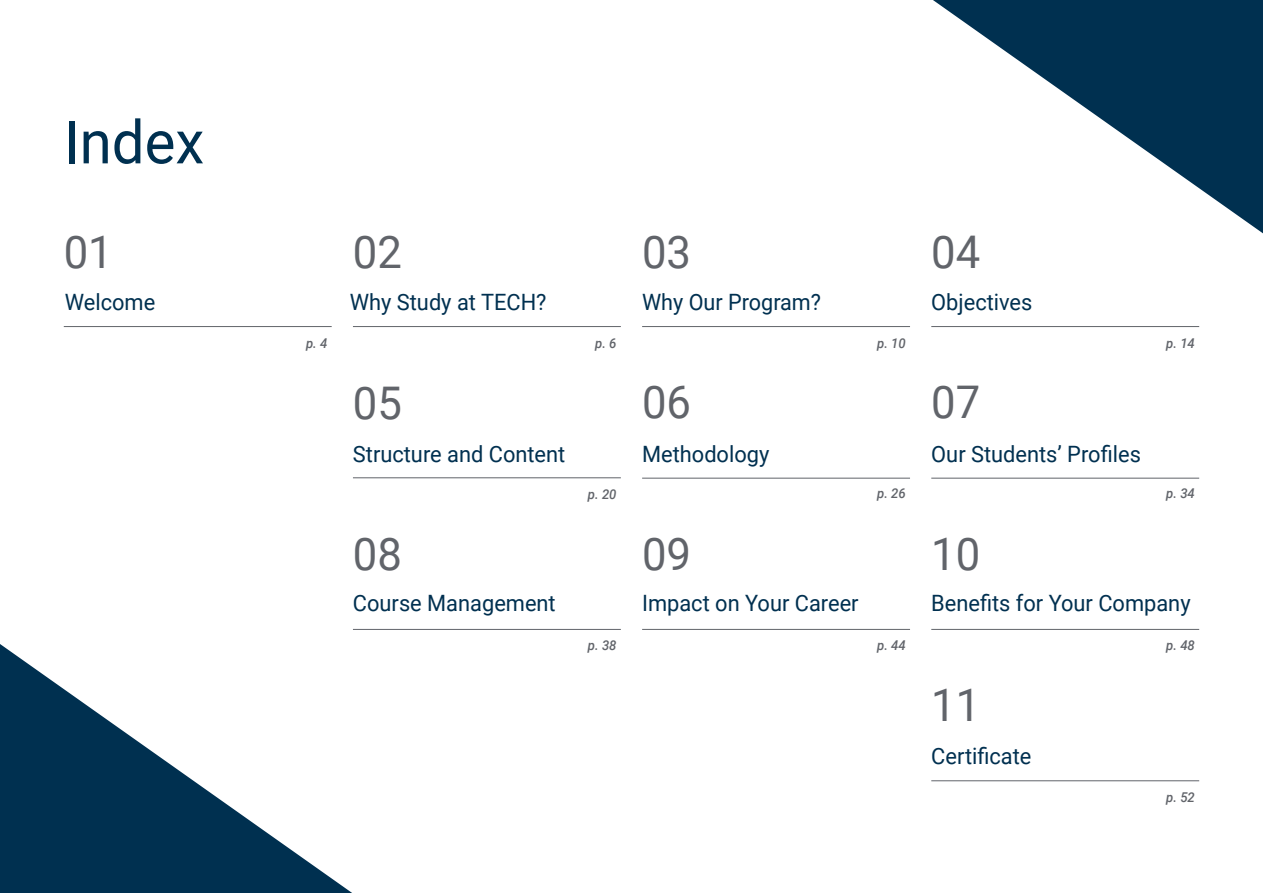
<style>
.page{position:relative;width:1263px;height:893px;background:#fff}
.page>*{position:absolute;margin:0;border:0;box-sizing:border-box;transform-origin:0 0}
.t1{font:60px "Roboto";color:#003050}
.t2{font:45px "Roboto";color:#61646a}
.t3{font:22.5px "Roboto";color:#003050}
.t4{font:22.5px "Roboto";color:#003050;scale:.96 1}
.t5{font:italic 500 13.5px "Roboto";color:#61646a}
</style>
<div class="page">
<svg style="left:0;top:644px;width:352px;height:249px"></svg>
<svg style="left:933px;top:0;width:330px;height:233px"></svg>
<hr style="left:64px;top:326px;width:268px;height:1px;background:#61646a">
<hr style="left:642px;top:478px;width:268px;height:1px;background:#61646a">
<hr style="left:642px;top:629px;width:268px;height:1px;background:#61646a">
<hr style="left:353px;top:326px;width:268px;height:1px;background:#61646a">
<hr style="left:353px;top:477px;width:268px;height:1px;background:#61646a">
<hr style="left:931px;top:478px;width:268px;height:1px;background:#61646a">
<hr style="left:931px;top:629px;width:268px;height:1px;background:#61646a">
<hr style="left:931px;top:780px;width:268px;height:1px;background:#61646a">
<hr style="left:642px;top:326px;width:268px;height:1px;background:#61646a">
<hr style="left:353px;top:629px;width:268px;height:1px;background:#61646a">
<hr style="left:931px;top:326px;width:268px;height:1px;background:#61646a">
<h1 class="t1" style="left:64px;top:100px;width:142px">Index</h1>
<h2 class="t2" style="left:64px;top:220px;width:51px">01</h2>
<h2 class="t2" style="left:353px;top:220px;width:51px">02</h2>
<h2 class="t2" style="left:642px;top:220px;width:51px">03</h2>
<h2 class="t2" style="left:931px;top:220px;width:51px">04</h2>
<p class="t3" style="left:350px;top:286px;width:198px">Why Study at TECH?</p>
<p class="t3" style="left:65px;top:286px;width:92px">Welcome</p>
<p class="t3" style="left:931px;top:286px;width:103px">Objectives</p>
<p class="t4" style="left:642px;top:286px;width:188px">Why Our Program?</p>
<p class="t5" style="left:306px;top:333px;width:23px">p. 4</p>
<h2 class="t2" style="left:353px;top:371px;width:51px">05</h2>
<p class="t3" style="left:353px;top:438px;width:214px">Structure and Content</p>
<p class="t5" style="left:595px;top:333px;width:23px">p. 6</p>
<h2 class="t2" style="left:642px;top:371px;width:51px">06</h2>
<p class="t5" style="left:877px;top:333px;width:30px">p. 10</p>
<h2 class="t2" style="left:931px;top:371px;width:51px">07</h2>
<p class="t3" style="left:642px;top:438px;width:129px">Methodology</p>
<p class="t3" style="left:931px;top:438px;width:211px">Our Students’ Profiles</p>
<p class="t5" style="left:1166px;top:333px;width:30px">p. 14</p>
<h2 class="t2" style="left:353px;top:522px;width:51px">08</h2>
<p class="t5" style="left:877px;top:484px;width:30px">p. 26</p>
<p class="t5" style="left:588px;top:485px;width:30px">p. 20</p>
<p class="t5" style="left:1166px;top:484px;width:30px">p. 34</p>
<h2 class="t2" style="left:642px;top:522px;width:51px">09</h2>
<h2 class="t2" style="left:931px;top:522px;width:51px">10</h2>
<p class="t3" style="left:353px;top:587px;width:204px">Course Management</p>
<p class="t3" style="left:642px;top:587px;width:218px">Impact on Your Career</p>
<p class="t5" style="left:588px;top:635px;width:30px">p. 38</p>
<p class="t5" style="left:877px;top:636px;width:30px">p. 44</p>
<p class="t3" style="left:931px;top:587px;width:261px">Benefits for Your Company</p>
<h2 class="t2" style="left:931px;top:673px;width:51px">11</h2>
<p class="t3" style="left:931px;top:740px;width:102px">Certificate</p>
<p class="t5" style="left:1166px;top:636px;width:30px">p. 48</p>
<p class="t5" style="left:1166px;top:787px;width:30px">p. 52</p>
</div>
